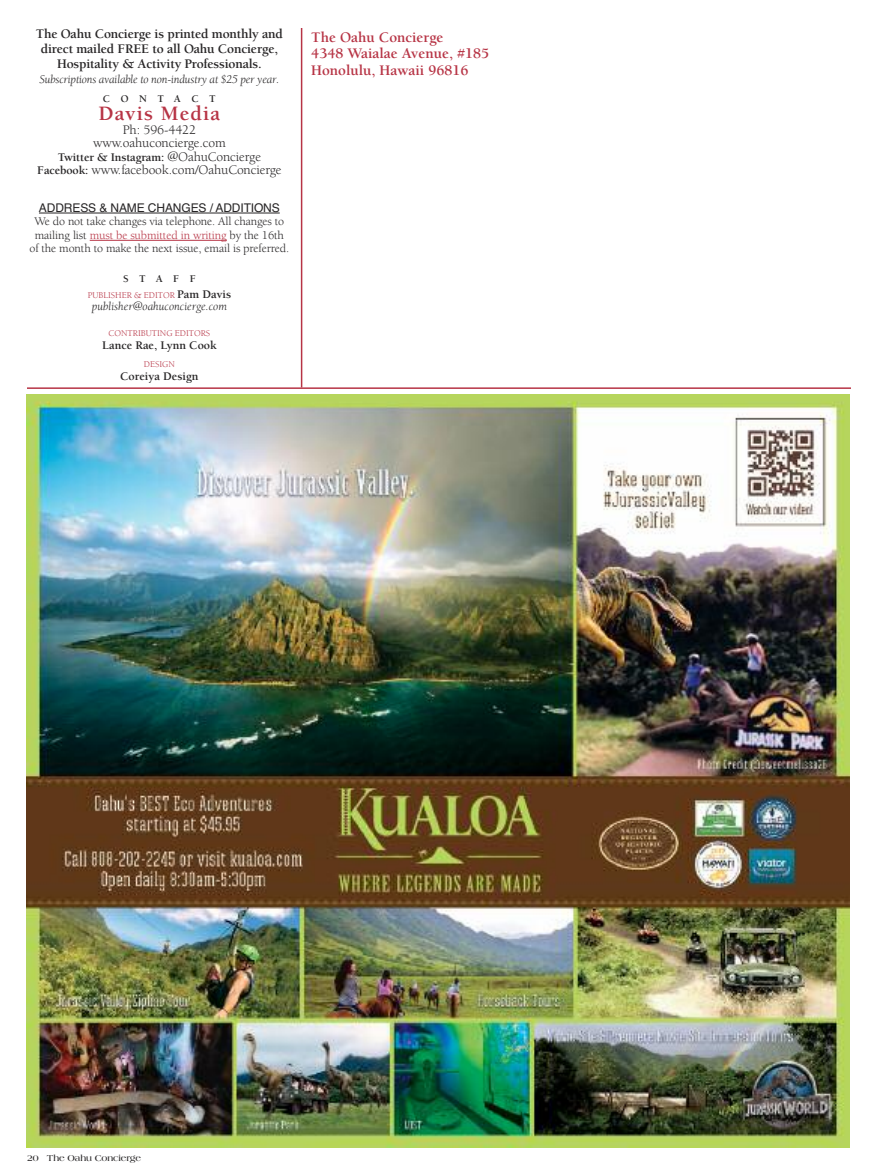
<style>
.page{position:relative;width:878px;height:1175px;background:#fff}
.page>*{position:absolute;margin:0;border:0;box-sizing:border-box;transform-origin:0 0}
.t1{font:700 21px "Berkeley";letter-spacing:.05em;color:#b73445}
.t2{font:700 15px/16.5px "Berkeley";color:#b73445}
.t3{font:700 13.5px/15px "Berkeley";letter-spacing:-.015em;color:#272526;text-align:center}
.t4{font:13.5px/13.5px "Berkeley";letter-spacing:-.01em;color:#272526;text-align:center}
.t5{font:12px/13.5px "Berkeley";letter-spacing:-.01em;color:#272526;text-align:center}
.t6{font:italic 12px "Berkeley";letter-spacing:-.015em;color:#272526}
.t7{font:700 12px "Berkeley";color:#272526}
.t8{font:12px "Helvetica";letter-spacing:-.01em;color:#272526}
.t9{font:700 10.5px "Berkeley";letter-spacing:1em;color:#272526}
.t10{font:9px "Berkeley";color:#b73445}
.t11{font:700 9px "Americana";letter-spacing:-.01em;color:#272526}
.s1{font-weight:400;font-size:13.5px}
.s2{font-weight:700;font-size:12px}
.s3{color:#b73445}
.s4{font-weight:700;font-size:12px;color:#272526}
</style>
<div class="page">
<hr style="left:301px;top:28px;width:1px;height:359px;background:#b73445">
<hr style="left:39px;top:213px;width:241px;height:1px;background:#272526">
<hr style="left:90px;top:240px;width:137px;height:1px;background:#b73445">
<hr style="left:27px;top:387px;width:823px;height:2px;background:#b73445">
<img style="left:27px;top:395px;width:822px;height:752px">
<p class="t3" style="left:36px;top:27px;width:249px">The Oahu Concierge is printed monthly and direct mailed FREE to all Oahu Concierge,<br>Hospitality &amp; Activity Professionals.</p>
<p class="t6" style="left:39px;top:75px;width:241px">Subscriptions available to non-industry at $25 per year.</p>
<p class="t9" style="left:103px;top:95px;width:114px">CONTACT</p>
<h1 class="t1" style="left:99px;top:106px;width:123px">Davis Media</h1>
<p class="t4" style="left:93px;top:124px;width:134px">Ph: 596-4422 www.oahuconcierge.com</p>
<p class="t7" style="left:58px;top:152px;width:205px">Twitter &amp; Instagram: <span class="s1">@OahuConcierge</span></p>
<p class="t4" style="left:37px;top:165px;width:246px"><span class="s2">Facebook:</span> www.facebook.com/OahuConcierge</p>
<p class="t8" style="left:39px;top:201px;width:242px">ADDRESS &amp; NAME CHANGES / ADDITIONS</p>
<p class="t5" style="left:29px;top:216px;width:261px">We do not take changes via telephone. All changes to mailing list <span class="s3">must be submitted in writing</span> by the 16th of the month to make the next issue, email is preferred.</p>
<p class="t9" style="left:123px;top:275px;width:74px">STAFF</p>
<p class="t10" style="left:88px;top:292px;width:145px">PUBLISHER &amp; EDITOR <span class="s4">Pam Davis</span></p>
<p class="t6" style="left:92px;top:302px;width:137px">publisher@oahuconcierge.com</p>
<p class="t10" style="left:109px;top:330px;width:103px">CONTRIBUTING EDITORS</p>
<p class="t7" style="left:102px;top:341px;width:116px">Lance Rae, Lynn Cook</p>
<p class="t10" style="left:144px;top:361px;width:32px">DESIGN</p>
<p class="t7" style="left:120px;top:372px;width:80px">Coreiya Design</p>
<p class="t2" style="left:311px;top:30px;width:179px">The Oahu Concierge<br>4348 Waialae Avenue, #185<br>Honolulu, Hawaii 96816</p>
<p class="t11" style="left:27px;top:1154px;width:115px">20 The Oahu Concierge</p>
</div>
